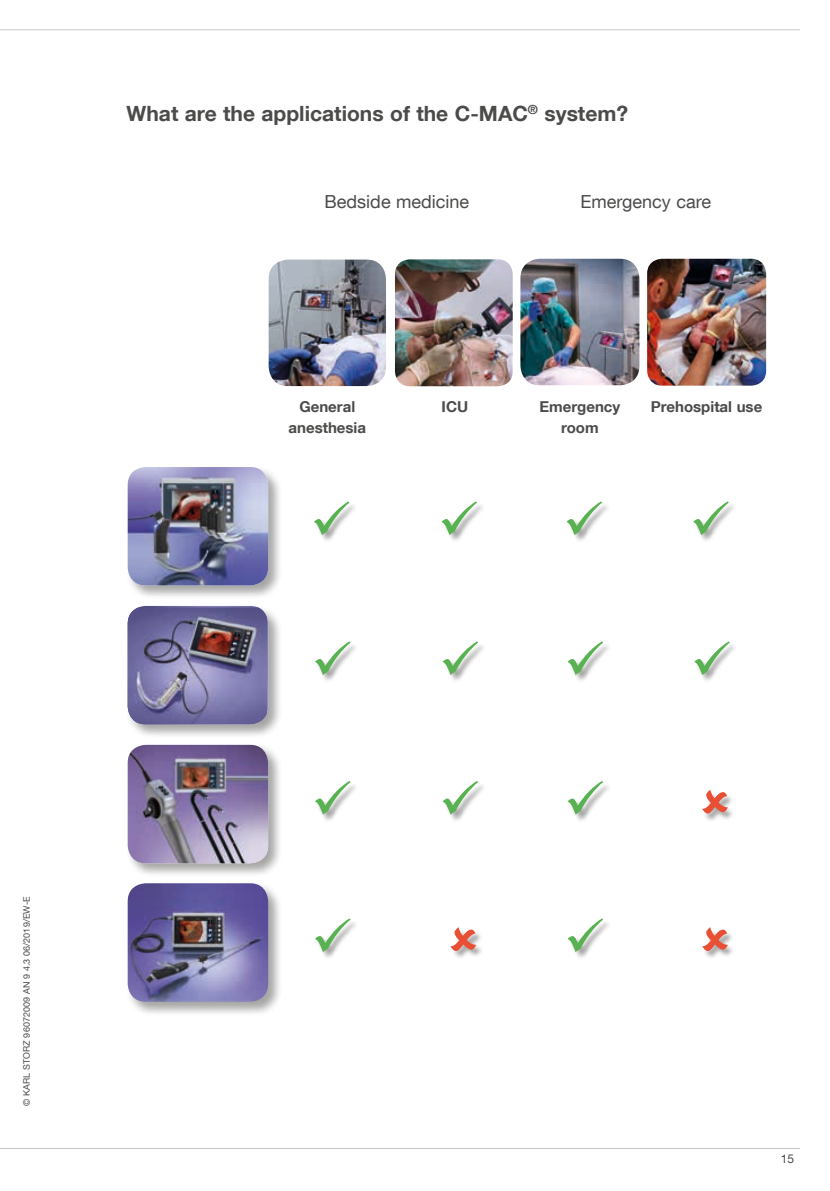
<style>
.page{position:relative;width:830px;height:1191px;background:#fff}
.page>*{position:absolute;margin:0;border:0;box-sizing:border-box;transform-origin:0 0}
.t1{font:700 21px "KS Helvetica Neue";color:#4b4b4a}
.t2{font:18px "KS Helvetica Neue";color:#4b4b4a}
.t3{font:700 15px/21px "KS Helvetica Neue";color:#4b4b4a;text-align:center}
.t4{font:12px "KS Helvetica Neue";color:#4b4b4a}
.t5{font:9px "KS Helvetica Neue";letter-spacing:.01em;color:#4b4b4a}
</style>
<div class="page">
<hr style="left:0;top:29px;width:799px;height:1px;background:#c7c7c6">
<hr style="left:0;top:1148px;width:799px;height:1px;background:#c7c7c6">
<div style="left:126px;top:465px;width:156px;height:134px;background:#1d1d1b;opacity:.4"></div>
<img style="left:128px;top:467px;width:140px;height:118px">
<div style="left:126px;top:604px;width:156px;height:134px;background:#1d1d1b;opacity:.4"></div>
<div style="left:314px;top:501px;width:43px;height:42px;background:#1d1d1b;opacity:.4"></div>
<div style="left:315px;top:641px;width:43px;height:42px;background:#1d1d1b;opacity:.4"></div>
<img style="left:268px;top:259px;width:118px;height:127px">
<div style="left:566px;top:501px;width:44px;height:42px;background:#1d1d1b;opacity:.4"></div>
<div style="left:567px;top:641px;width:44px;height:42px;background:#1d1d1b;opacity:.4"></div>
<img style="left:520px;top:259px;width:119px;height:126px">
<div style="left:441px;top:501px;width:44px;height:42px;background:#1d1d1b;opacity:.4"></div>
<div style="left:442px;top:641px;width:44px;height:42px;background:#1d1d1b;opacity:.4"></div>
<img style="left:395px;top:259px;width:117px;height:127px">
<div style="left:692px;top:501px;width:44px;height:42px;background:#1d1d1b;opacity:.4"></div>
<div style="left:694px;top:641px;width:43px;height:42px;background:#1d1d1b;opacity:.4"></div>
<div style="left:126px;top:881px;width:156px;height:134px;background:#1d1d1b;opacity:.4"></div>
<img style="left:128px;top:883px;width:140px;height:118px">
<div style="left:315px;top:918px;width:43px;height:42px;background:#1d1d1b;opacity:.4"></div>
<div style="left:567px;top:918px;width:44px;height:42px;background:#1d1d1b;opacity:.4"></div>
<div style="left:450px;top:927px;width:34px;height:32px;background:#1d1d1b;opacity:.4"></div>
<div style="left:702px;top:927px;width:33px;height:32px;background:#1d1d1b;opacity:.4"></div>
<div style="left:126px;top:743px;width:156px;height:134px;background:#1d1d1b;opacity:.4"></div>
<img style="left:128px;top:745px;width:140px;height:118px">
<div style="left:315px;top:781px;width:43px;height:41px;background:#1d1d1b;opacity:.4"></div>
<div style="left:567px;top:781px;width:44px;height:41px;background:#1d1d1b;opacity:.4"></div>
<div style="left:442px;top:781px;width:44px;height:41px;background:#1d1d1b;opacity:.4"></div>
<div style="left:702px;top:790px;width:33px;height:32px;background:#1d1d1b;opacity:.4"></div>
<img style="left:647px;top:259px;width:118px;height:127px">
<img style="left:128px;top:607px;width:139px;height:117px">
<svg style="left:450px;top:927px;width:26px;height:24px"></svg>
<svg style="left:702px;top:927px;width:25px;height:24px"></svg>
<svg style="left:702px;top:790px;width:25px;height:23px"></svg>
<svg style="left:314px;top:501px;width:35px;height:34px"></svg>
<svg style="left:315px;top:641px;width:35px;height:34px"></svg>
<svg style="left:566px;top:501px;width:35px;height:34px"></svg>
<svg style="left:567px;top:641px;width:36px;height:34px"></svg>
<svg style="left:441px;top:501px;width:36px;height:34px"></svg>
<svg style="left:442px;top:641px;width:36px;height:34px"></svg>
<svg style="left:692px;top:501px;width:36px;height:34px"></svg>
<svg style="left:694px;top:641px;width:35px;height:34px"></svg>
<svg style="left:315px;top:918px;width:35px;height:34px"></svg>
<svg style="left:567px;top:918px;width:36px;height:34px"></svg>
<svg style="left:315px;top:781px;width:163px;height:33px"></svg>
<svg style="left:567px;top:781px;width:36px;height:33px"></svg>
<h1 class="t1" style="left:126px;top:101px;width:503px">What are the applications of the C-MAC<sup>®</sup> system?</h1>
<p class="t2" style="left:324px;top:191px;width:146px">Bedside medicine</p>
<p class="t2" style="left:580px;top:191px;width:132px">Emergency care</p>
<p class="t3" style="left:288px;top:396px;width:79px">General anesthesia</p>
<p class="t3" style="left:539px;top:396px;width:82px">Emergency room</p>
<p class="t3" style="left:441px;top:396px;width:28px">ICU</p>
<p class="t3" style="left:650px;top:396px;width:113px">Prehospital use</p>
<p class="t5" style="left:21px;top:1106px;width:211px;rotate:-90deg">© KARL STORZ 96072009 AN 9 4.3 06/2019/EW-E</p>
<p class="t4" style="left:780px;top:1151px;width:15px">15</p>
</div>
